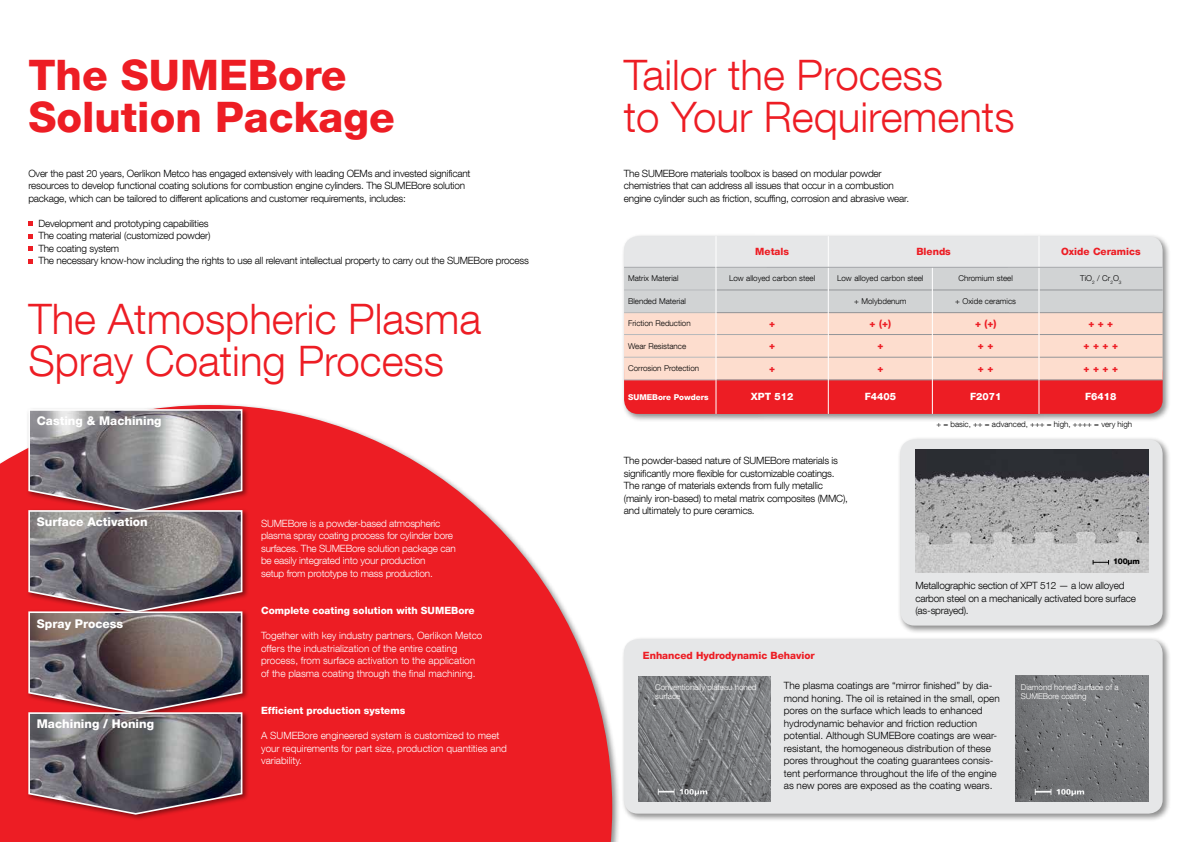
<style>
.page{position:relative;width:1191px;height:842px;background:#fff}
.page>*{position:absolute;margin:0;border:0;box-sizing:border-box;transform-origin:0 0}
.t1{font:300 42px/42px "Helvetica Neue LT Com";color:#ed1d24}
.t2{font:800 42px/42px "Helvetica Neue LT Com";color:#ed1d24}
.t3{font:800 12px "Helvetica Neue LT Com";color:#fff}
.t4{font:300 10px/12.5px "Helvetica Neue LT Com";letter-spacing:-.02em;color:#000}
.t5{font:300 10px/12.5px "Helvetica Neue LT Com";color:#000}
.t6{font:300 10px/12.5px "Helvetica Neue LT Com";color:#fff}
.t7{font:300 10px/12.5px "Helvetica Neue LT Com";letter-spacing:-.02em;color:#fff}
.t8{font:800 10px "Helvetica Neue LT Com";color:#fff}
.t9{font:800 10px "Helvetica Neue LT Com";color:#ed1d24}
.t10{font:300 8px "Helvetica Neue LT Com";color:#000}
.t11{font:300 8px/9.6px "Helvetica Neue LT Com";color:#fff}
.t12{font:800 8px "Helvetica Neue LT Com";color:#fff}
.t13{font:800 8px "Helvetica Neue LT Com";letter-spacing:-.02em;color:#000}
</style>
<div class="page">
<svg style="left:0;top:405px;width:612px;height:437px;fill:#ed1d24"></svg>
<svg style="left:28px;top:221px;width:5px;height:5px"></svg>
<svg style="left:28px;top:234px;width:5px;height:4px"></svg>
<svg style="left:28px;top:246px;width:5px;height:5px"></svg>
<svg style="left:28px;top:259px;width:5px;height:4px"></svg>
<div style="left:26px;top:407px;width:223px;height:111px;background:#000;opacity:.44"></div>
<div style="left:26px;top:508px;width:223px;height:111px;background:#000;opacity:.44"></div>
<div style="left:26px;top:609px;width:223px;height:111px;background:#000;opacity:.44"></div>
<div style="left:26px;top:710px;width:223px;height:111px;background:#000;opacity:.44"></div>
<svg style="left:28px;top:408px;width:215px;height:407px;background:#7f6a6f"></svg>
<div style="left:621px;top:636px;width:550px;height:186px;background:#000;opacity:.44"></div>
<div style="left:624px;top:639px;width:538px;height:175px;background:#e6e7e8;border-radius:14px"></div>
<img style="left:638px;top:677px;width:132px;height:125px">
<img style="left:1015px;top:675px;width:133px;height:127px">
<div style="left:621px;top:233px;width:549px;height:189px;background:#000;opacity:.44"></div>
<svg style="left:624px;top:236px;width:538px;height:178px;background:#e8b6b3"></svg>
<hr style="left:715px;top:380px;width:1px;height:34px;background:#fff">
<hr style="left:716px;top:267px;width:112px;height:1px;background:#a7a9ac">
<hr style="left:828px;top:267px;width:104px;height:1px;background:#a7a9ac">
<hr style="left:932px;top:267px;width:107px;height:1px;background:#a7a9ac">
<hr style="left:1039px;top:267px;width:123px;height:1px;background:#a7a9ac">
<div style="left:897px;top:437px;width:273px;height:197px;background:#000;opacity:.44"></div>
<div style="left:900px;top:439px;width:262px;height:187px;background:#e6e7e8;border-radius:14px"></div>
<img style="left:915px;top:450px;width:233px;height:122px">
<svg style="left:1092px;top:560px;width:17px;height:4px"></svg>
<h1 class="t2" style="left:28px;top:53px;width:368px">The SUMEBore<br>Solution Package</h1>
<p class="t4" style="left:28px;top:167px;width:444px">Over the past 20 years, Oerlikon Metco has engaged extensively with leading OEMs and invested significant resources to develop functional coating solutions for combustion engine cylinders. The SUMEBore solution package, which can be tailored to different aplications and customer requirements, includes:</p>
<p class="t4" style="left:38px;top:217px;width:492px">Development and prototyping capabilities<br>The coating material (customized powder)<br>The coating system<br>The necessary know-how including the rights to use all relevant intellectual property to carry out the SUMEBore process</p>
<h1 class="t1" style="left:28px;top:298px;width:454px">The Atmospheric Plasma<br>Spray Coating Process</h1>
<p class="t3" style="left:37px;top:414px;width:126px">Casting &amp; Machining</p>
<p class="t3" style="left:37px;top:515px;width:112px">Surface Activation</p>
<p class="t3" style="left:37px;top:616px;width:88px">Spray Process</p>
<p class="t3" style="left:37px;top:717px;width:119px">Machining / Honing</p>
<p class="t7" style="left:261px;top:517px;width:196px">SUMEBore is a powder-based atmospheric plasma spray coating process for cylinder bore surfaces. The SUMEBore solution package can be easily integrated into your production<br>setup from prototype to mass production.</p>
<p class="t8" style="left:261px;top:605px;width:215px">Complete coating solution with SUMEBore</p>
<p class="t6" style="left:261px;top:629px;width:223px">Together with key industry partners, Oerlikon Metco offers the industrialization of the entire coating process, from surface activation to the application of the plasma coating through the final machining.</p>
<p class="t8" style="left:261px;top:705px;width:146px">Efficient production systems</p>
<p class="t6" style="left:261px;top:729px;width:247px">A SUMEBore engineered system is customized to meet your requirements for part size, production quantities and variability.</p>
<h1 class="t1" style="left:624px;top:53px;width:392px">Tailor the Process<br>to Your Requirements</h1>
<p class="t4" style="left:624px;top:167px;width:287px">The SUMEBore materials toolbox is based on modular powder chemistries that can address all issues that occur in a combustion engine cylinder such as friction, scuffing, corrosion and abrasive wear.</p>
<p class="t9" style="left:755px;top:246px;width:35px">Metals</p>
<p class="t9" style="left:916px;top:246px;width:36px">Blends</p>
<p class="t9" style="left:1061px;top:246px;width:81px">Oxide Ceramics</p>
<p class="t10" style="left:628px;top:274px;width:52px">Matrix Material</p>
<p class="t10" style="left:729px;top:274px;width:88px">Low alloyed carbon steel</p>
<p class="t10" style="left:837px;top:274px;width:88px">Low alloyed carbon steel</p>
<p class="t10" style="left:958px;top:274px;width:56px">Chromium steel</p>
<p class="t10" style="left:1080px;top:274px;width:43px">TiO<sub>2</sub> / Cr<sub>2</sub>O<sub>3</sub></p>
<p class="t10" style="left:628px;top:296px;width:60px">Blended Material</p>
<p class="t10" style="left:854px;top:296px;width:54px">+ Molybdenum</p>
<p class="t10" style="left:955px;top:296px;width:62px">+ Oxide ceramics</p>
<p class="t10" style="left:628px;top:319px;width:64px">Friction Reduction</p>
<p class="t9" style="left:769px;top:318px;width:7px">+</p>
<p class="t9" style="left:869px;top:318px;width:23px">+ (+)</p>
<p class="t9" style="left:975px;top:318px;width:23px">+ (+)</p>
<p class="t9" style="left:1088px;top:318px;width:26px">+ + +</p>
<p class="t10" style="left:628px;top:341px;width:60px">Wear Resistance</p>
<p class="t9" style="left:769px;top:340px;width:7px">+</p>
<p class="t9" style="left:877px;top:340px;width:7px">+</p>
<p class="t9" style="left:978px;top:340px;width:17px">+ +</p>
<p class="t9" style="left:1083px;top:340px;width:36px">+ + + +</p>
<p class="t10" style="left:628px;top:364px;width:73px">Corrosion Protection</p>
<p class="t9" style="left:769px;top:363px;width:7px">+</p>
<p class="t9" style="left:877px;top:363px;width:7px">+</p>
<p class="t9" style="left:978px;top:363px;width:17px">+ +</p>
<p class="t9" style="left:1083px;top:363px;width:36px">+ + + +</p>
<p class="t12" style="left:628px;top:392px;width:82px">SUMEBore Powders</p>
<p class="t8" style="left:751px;top:391px;width:44px">XPT 512</p>
<p class="t8" style="left:864px;top:391px;width:33px">F4405</p>
<p class="t8" style="left:970px;top:391px;width:33px">F2071</p>
<p class="t8" style="left:1085px;top:391px;width:33px">F6418</p>
<p class="t4" style="left:624px;top:454px;width:226px">The powder-based nature of SUMEBore materials is significantly more flexible for customizable coatings.<br>The range of materials extends from fully metallic (mainly iron-based) to metal matrix composites (MMC), and ultimately to pure ceramics.</p>
<p class="t10" style="left:936px;top:419px;width:197px">+ = basic, ++ = advanced, +++ = high, ++++ = very high</p>
<p class="t13" style="left:1113px;top:557px;width:28px">100µm</p>
<p class="t4" style="left:915px;top:579px;width:222px">Metallographic section of XPT 512 — a low alloyed carbon steel on a mechanically activated bore surface (as-sprayed).</p>
<p class="t9" style="left:643px;top:650px;width:173px">Enhanced Hydrodynamic Behavior</p>
<p class="t11" style="left:655px;top:682px;width:103px">Conventionally plateau honed surface</p>
<p class="t11" style="left:1020px;top:682px;width:99px">Diamond honed surface of a<br>SUMEBore coating</p>
<p class="t5" style="left:784px;top:679px;width:217px">The plasma coatings are “mirror finished” by dia&shy;mond honing. The oil is retained in the small, open pores on the surface which leads to enhanced hydrodynamic behavior and friction reduction potential. Although SUMEBore coatings are wear&shy;resistant, the homogeneous distribution of these pores throughout the coating guarantees consis&shy;tent performance throughout the life of the engine as new pores are exposed as the coating wears.</p>
</div>
